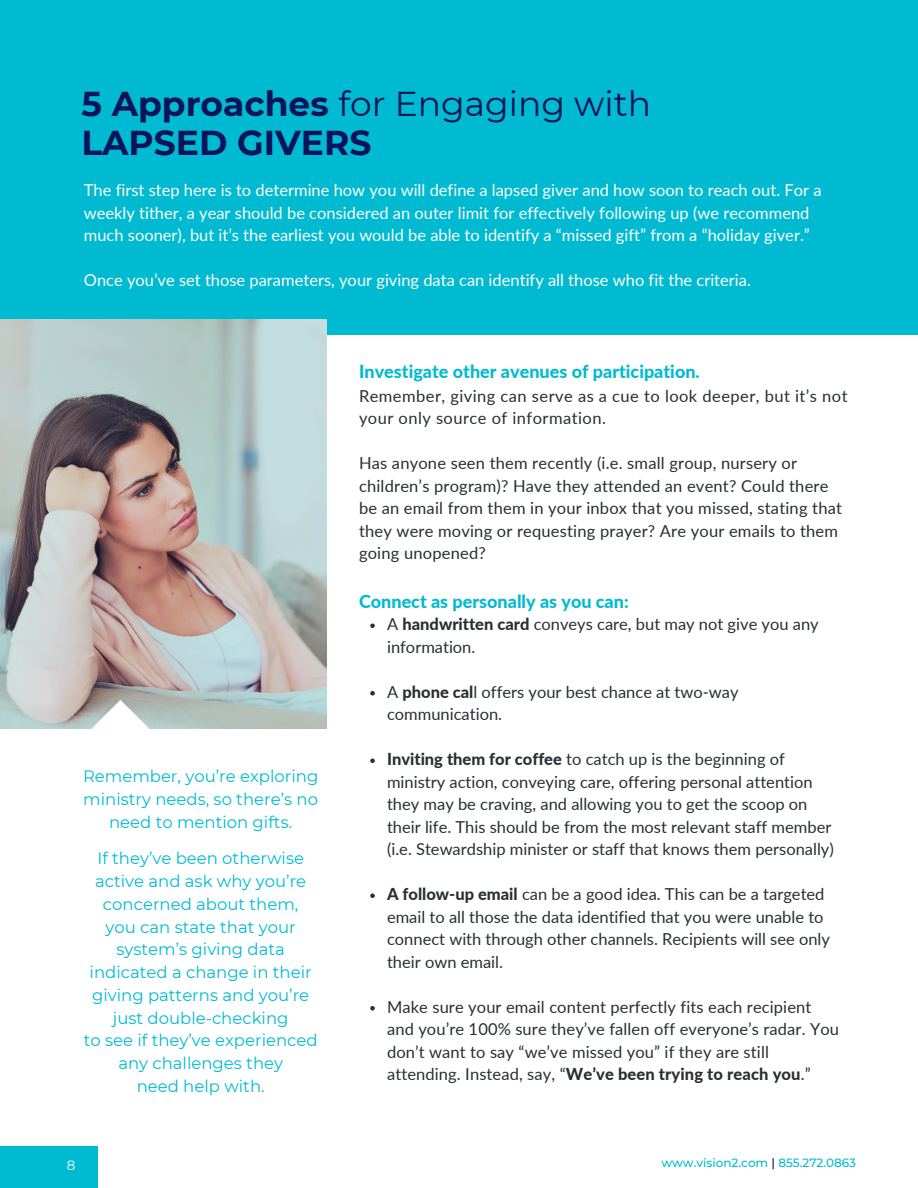
<style>
.page{position:relative;width:918px;height:1188px;background:#fff}
.page>*{position:absolute;margin:0;border:0;box-sizing:border-box;transform-origin:0 0}
.t1{font:700 34.5px/39.3px "Montserrat";color:#0b135a}
.t2{font:800 18px "Lato";color:#00bad2}
.t3{font:16.5px/22.5px "Lato";color:#2a2f33}
.t4{font:16.5px/22.5px "Lato";color:#fff}
.t5{font:16.5px/22.8px "Montserrat";color:#00bad2;text-align:center}
.t6{font:16.5px/22.5px "Lato";letter-spacing:.01em;color:#292e32}
.t7{font:16.5px/22.5px "Lato";letter-spacing:.03em;color:#292e32}
.t8{font:13.5px "Montserrat";color:#fff}
.t9{font:500 12px "Montserrat";color:#00bad1}
.s1{font-weight:400}
.s2{font-weight:800}
.s3{color:#0b135a}
</style>
<div class="page">
<div style="left:0;top:0;width:918px;height:335px;background:#00bad2"></div>
<div style="left:0;top:1147px;width:98px;height:41px;background:#00bad1"></div>
<img style="left:0;top:319px;width:326px;height:410px">
<svg style="left:370px;top:624px;width:5px;height:4px"></svg>
<svg style="left:370px;top:691px;width:5px;height:5px"></svg>
<svg style="left:370px;top:759px;width:5px;height:4px"></svg>
<svg style="left:370px;top:894px;width:5px;height:4px"></svg>
<svg style="left:370px;top:1006px;width:5px;height:5px"></svg>
<svg style="left:92px;top:700px;width:57px;height:29px"></svg>
<h3 class="t1" style="left:81px;top:84px;width:571px">5 Approaches <span class="s1">for Engaging with<br></span>LAPSED GIVERS</h3>
<h3 class="t4" style="left:84px;top:179px;width:739px">The first step here is to determine how you will define a lapsed giver and how soon to reach out. For a weekly tither, a year should be considered an outer limit for effectively following up (we recommend much sooner), but it’s the earliest you would be able to identify a “missed gift” from a “holiday giver.”</h3>
<p class="t4" style="left:84px;top:269px;width:669px">Once you’ve set those parameters, your giving data can identify all those who fit the criteria.</p>
<h3 class="t5" style="left:83px;top:765px;width:237px">Remember, you’re exploring ministry needs, so there’s no need to mention gifts.</h3>
<p class="t5" style="left:84px;top:847px;width:235px">If they’ve been otherwise active and ask why you’re concerned about them,<br>you can state that your system’s giving data indicated a change in their giving patterns and you’re just double-checking<br>to see if they’ve experienced any challenges they<br>need help with.</p>
<h3 class="t2" style="left:359px;top:361px;width:342px">Investigate other avenues of participation.</h3>
<h3 class="t7" style="left:359px;top:384px;width:490px">Remember, giving can serve as a cue to look deeper, but it’s not your only source of information.</h3>
<h2 class="t6" style="left:359px;top:452px;width:485px">Has anyone seen them recently (i.e. small group, nursery or children’s program)? Have they attended an event? Could there be an email from them in your inbox that you missed, stating that they were moving or requesting prayer? Are your emails to them going unopened?</h2>
<p class="t2" style="left:359px;top:590px;width:271px">Connect as personally as you can:</p>
<p class="t3" style="left:387px;top:613px;width:433px">A <span class="s2">handwritten card</span> conveys care, but may not give you any information.</p>
<p class="t3" style="left:387px;top:680px;width:353px">A <span class="s2">phone cal</span>l offers your best chance at two-way communication.</p>
<p class="t3" style="left:387px;top:748px;width:448px"><span class="s2">Inviting them for coffee</span> to catch up is the beginning of ministry action, conveying care, offering personal attention they may be craving, and allowing you to get the scoop on their life. This should be from the most relevant staff member (i.e. Stewardship minister or staff that knows them personally)</p>
<p class="t3" style="left:387px;top:883px;width:444px"><span class="s2">A follow-up email</span> can be a good idea. This can be a targeted email to all those the data identified that you were unable to connect with through other channels. Recipients will see only their own email.</p>
<h3 class="t3" style="left:387px;top:995px;width:454px">Make sure your email content perfectly fits each recipient and you’re 100% sure they’ve fallen off everyone’s radar. You don’t want to say “we’ve missed you” if they are still attending. Instead, say, “<span class="s2">We’ve been trying to reach you</span>.”</h3>
<h3 class="t8" style="left:67px;top:1157px;width:10px">8</h3>
<h1 class="t9" style="left:661px;top:1155px;width:196px">www.vision2.com <span class="s3">|</span> 855.272.0863</h1>
</div>
